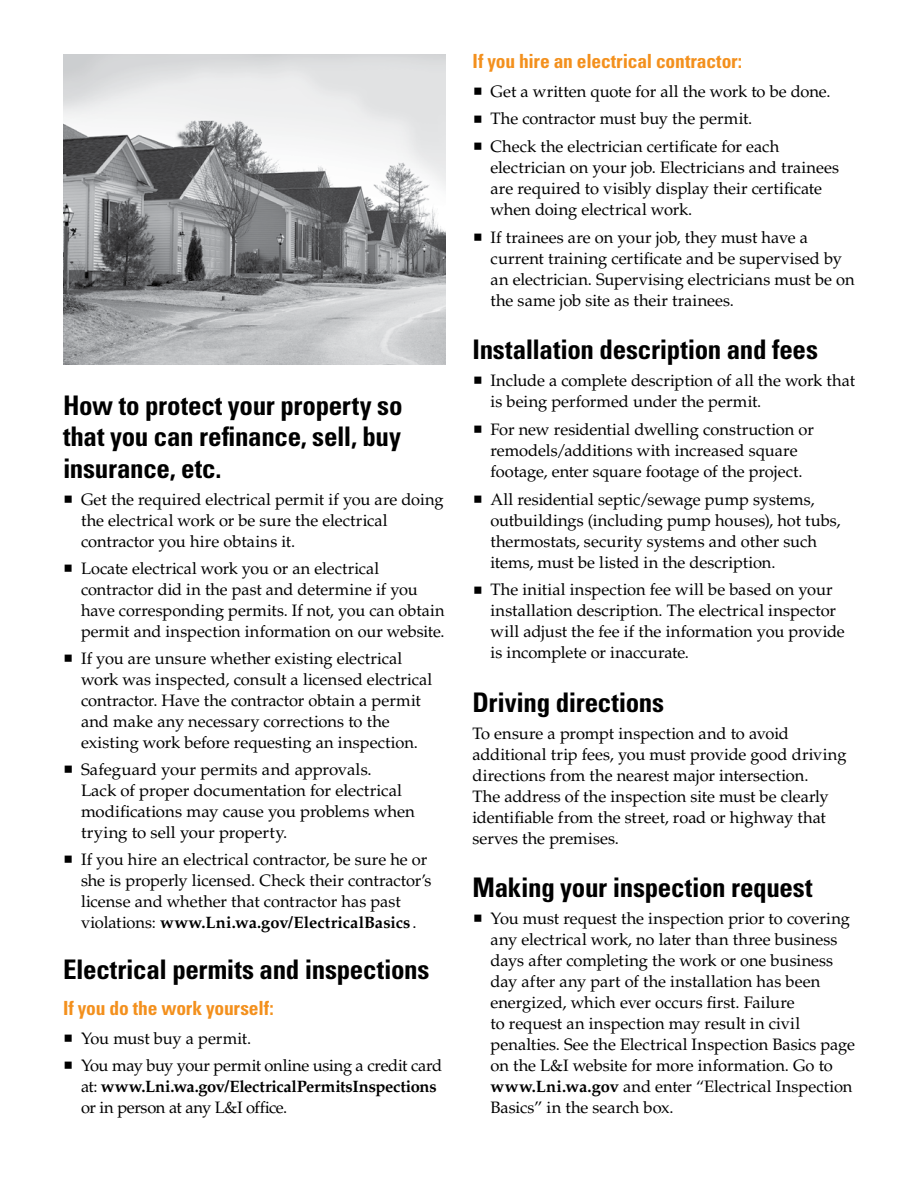
<style>
.page{position:relative;width:918px;height:1188px;background:#fff}
.page>*{position:absolute;margin:0;border:0;box-sizing:border-box;transform-origin:0 0}
.t1{font:700 condensed 27px/31.5px "Univers LT Std";letter-spacing:-.01em;color:#000;text-align:justify}
.t2{font:700 condensed 19.5px "Univers LT Std";letter-spacing:-.01em;color:#f3901d}
.t3{font:16.5px/21px "Palatino LT Std";letter-spacing:-.005em;color:#000}
.t4{font:700 16.5px/21px "Palatino LT Std";letter-spacing:-.01em;color:#000}
.s1{font-weight:700}
.s2{font-weight:400}
</style>
<div class="page">
<img style="left:63px;top:54px;width:383px;height:310px">
<h1 class="t1" style="left:63px;top:389px;width:341px">How to protect your property so that you can refinance, sell, buy insurance, etc.</h1>
<p class="t3" style="left:81px;top:489px;width:364px">Get the required electrical permit if you are doing the electrical work or be sure the electrical contractor you hire obtains it.</p>
<p class="t3" style="left:81px;top:558px;width:365px">Locate electrical work you or an electrical contractor did in the past and determine if you have corresponding permits. If not, you can obtain permit and inspection information on our website.</p>
<p class="t3" style="left:81px;top:648px;width:353px">If you are unsure whether existing electrical work was inspected, consult a licensed electrical contractor. Have the contractor obtain a permit and make any necessary corrections to the existing work before requesting an inspection.</p>
<p class="t3" style="left:81px;top:759px;width:335px">Safeguard your permits and approvals.<br>Lack of proper documentation for electrical modifications may cause you problems when trying to sell your property.</p>
<p class="t3" style="left:81px;top:849px;width:352px">If you hire an electrical contractor, be sure he or she is properly licensed. Check their contractor’s license and whether that contractor has past violations: <span class="s1">www.Lni.wa.gov/ElectricalBasics</span> .</p>
<h1 class="t1" style="left:63px;top:954px;width:368px">Electrical permits and inspections</h1>
<p class="t2" style="left:63px;top:996px;width:212px">If you do the work yourself:</p>
<p class="t3" style="left:81px;top:1025px;width:363px;line-height:27px">You must buy a permit.<br>You may buy your permit online using a credit card</p>
<p class="t4" style="left:81px;top:1076px;width:357px"><span class="s2">at:</span> www.Lni.wa.gov/ElectricalPermitsInspections <span class="s2">or in person at any L&amp;I office.</span></p>
<p class="t2" style="left:472px;top:49px;width:271px">If you hire an electrical contractor:</p>
<p class="t3" style="left:490px;top:77px;width:342px;line-height:27.8px">Get a written quote for all the work to be done.<br>The contractor must buy the permit.<br>Check the electrician certificate for each</p>
<p class="t3" style="left:490px;top:157px;width:350px">electrician on your job. Electricians and trainees are required to visibly display their certificate when doing electrical work.</p>
<p class="t3" style="left:490px;top:227px;width:366px">If trainees are on your job, they must have a current training certificate and be supervised by an electrician. Supervising electricians must be on the same job site as their trainees.</p>
<h1 class="t1" style="left:472px;top:334px;width:347px">Installation description and fees</h1>
<p class="t3" style="left:490px;top:370px;width:366px">Include a complete description of all the work that is being performed under the permit.</p>
<p class="t3" style="left:490px;top:419px;width:325px">For new residential dwelling construction or remodels/additions with increased square footage, enter square footage of the project.</p>
<p class="t3" style="left:490px;top:489px;width:352px">All residential septic/sewage pump systems, outbuildings (including pump houses), hot tubs, thermostats, security systems and other such items, must be listed in the description.</p>
<p class="t3" style="left:490px;top:580px;width:356px">The initial inspection fee will be based on your installation description. The electrical inspector will adjust the fee if the information you provide is incomplete or inaccurate.</p>
<h1 class="t1" style="left:472px;top:686px;width:193px">Driving directions</h1>
<p class="t3" style="left:472px;top:723px;width:376px">To ensure a prompt inspection and to avoid additional trip fees, you must provide good driving directions from the nearest major intersection.<br>The address of the inspection site must be clearly identifiable from the street, road or highway that serves the premises.</p>
<h1 class="t1" style="left:472px;top:871px;width:342px">Making your inspection request</h1>
<p class="t3" style="left:490px;top:908px;width:366px">You must request the inspection prior to covering any electrical work, no later than three business days after completing the work or one business day after any part of the installation has been energized, which ever occurs first. Failure<br>to request an inspection may result in civil penalties. See the Electrical Inspection Basics page on the L&amp;I website for more information. Go to <span class="s1">www.Lni.wa.gov</span> and enter “Electrical Inspection Basics” in the search box.</p>
</div>
